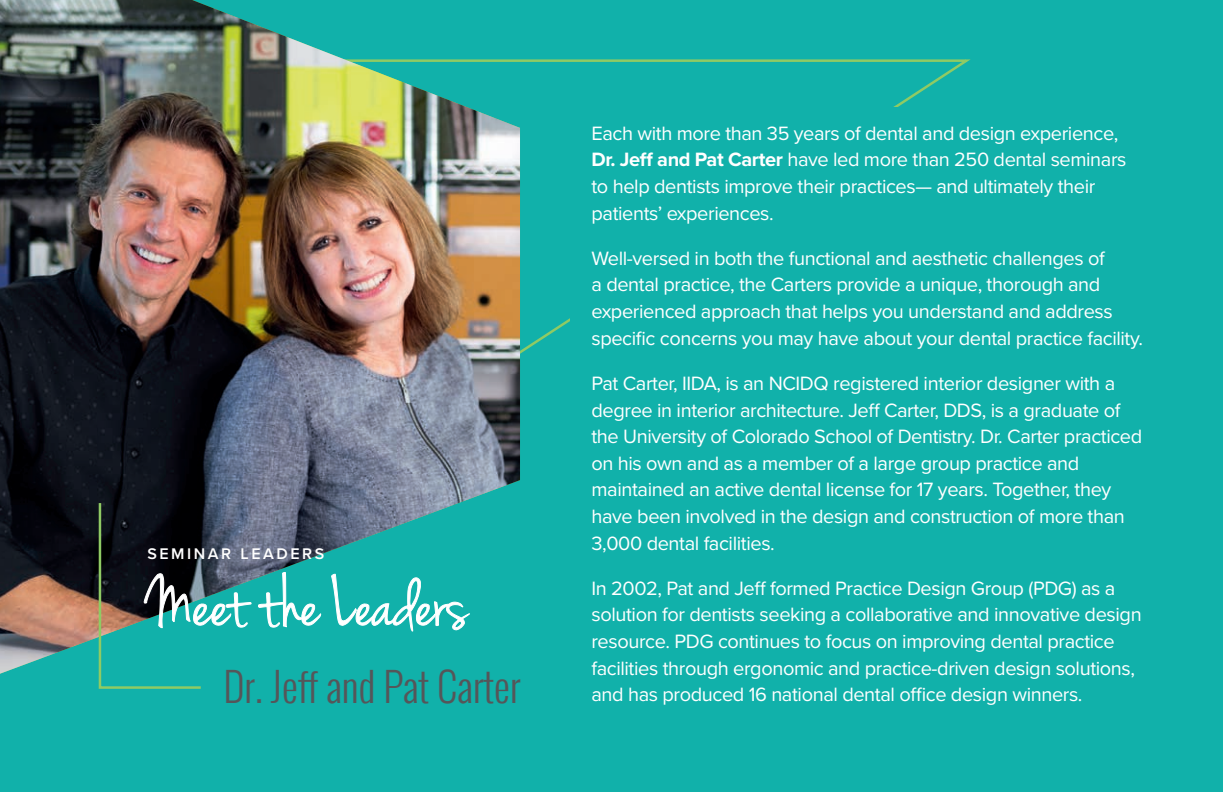
<style>
.page{position:relative;width:1224px;height:792px;background:#fff}
.page>*{position:absolute;margin:0;border:0;box-sizing:border-box;transform-origin:0 0}
.t1{font:73.4px "Jenna Sue";color:#fff}
.t2{font:300 40px "Oswald";color:#555659}
.t3{font:20px/26.6px "Proxima Nova";letter-spacing:-.02em;color:#fff}
.t4{font:600 16px "Proxima Nova";letter-spacing:.16em;color:#fff}
.s1{font-weight:700}
</style>
<div class="page">
<div style="left:1px;top:0;width:1222px;height:792px;background:#11b1aa"></div>
<svg style="left:520px;top:59px;width:451px;height:295px"></svg>
<img style="left:0;top:0;width:520px;height:674px">
<svg style="left:258px;top:572px;width:63px;height:56px"></svg>
<svg style="left:331px;top:574px;width:139px;height:58px"></svg>
<div style="left:570px;top:108px;width:442px;height:267px;background:#11b1aa"></div>
<svg style="left:97px;top:501px;width:154px;height:188px"></svg>
<p class="t4" style="left:147px;top:541px;width:178px">SEMINAR LEADERS</p>
<p class="t1" style="left:147px;top:562px;width:322px">Meet the Leaders</p>
<p class="t2" style="left:223px;top:657px;width:299px">Dr. Jeff and Pat Carter</p>
<p class="t3" style="left:591px;top:119px;width:537px">Each with more than 35 years of dental and design experience, <span class="s1">Dr. Jeff and Pat Carter</span> have led more than 250 dental seminars to help dentists improve their practices— and ultimately their patients’ experiences.</p>
<p class="t3" style="left:591px;top:244px;width:553px">Well-versed in both the functional and aesthetic challenges of<br>a dental practice, the Carters provide a unique, thorough and experienced approach that helps you understand and address specific concerns you may have about your dental practice facility.</p>
<p class="t3" style="left:591px;top:369px;width:552px">Pat Carter, IIDA, is an NCIDQ registered interior designer with a degree in interior architecture. Jeff Carter, DDS, is a graduate of the University of Colorado School of Dentistry. Dr. Carter practiced on his own and as a member of a large group practice and maintained an active dental license for 17 years. Together, they have been involved in the design and construction of more than 3,000 dental facilities.</p>
<p class="t3" style="left:591px;top:574px;width:552px">In 2002, Pat and Jeff formed Practice Design Group (PDG) as a solution for dentists seeking a collaborative and innovative design resource. PDG continues to focus on improving dental practice facilities through ergonomic and practice-driven design solutions,</p>
<p class="t3" style="left:591px;top:680px;width:493px">and has produced 16 national dental office design winners.</p>
</div>
